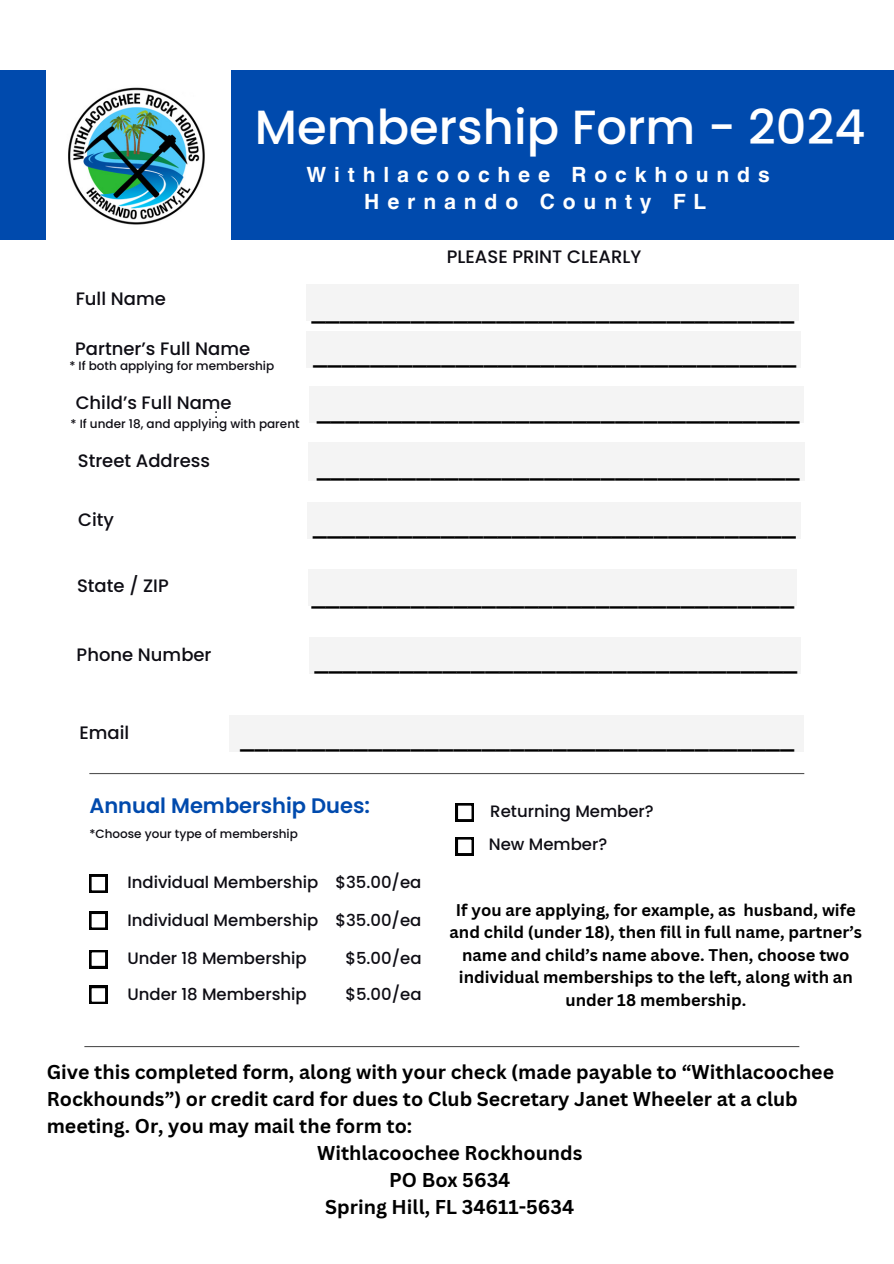
<style>
.page{position:relative;width:894px;height:1264px;background:#fff}
.page>*{position:absolute;margin:0;border:0;box-sizing:border-box;transform-origin:0 0}
.t1{font:500 48px "Poppins";color:#fff}
.t2{font:33px "Canva Sans";color:#000}
.t3{font:700 21px "Helvetica World";letter-spacing:.375em;color:#fff}
.t4{font:600 21px "Poppins";color:#004aad}
.t5{font:700 19.5px "Canva Sans";color:#000}
.t6{font:500 18px "Poppins";color:#0e0d14}
.t7{font:700 16.5px/22.5px "Canva Sans";color:#000;text-align:center}
.t8{font:500 16.5px "Poppins";color:#0e0d14}
.t9{font:500 12px "Poppins";color:#0e0d14}
</style>
<div class="page">
<div style="left:0;top:70px;width:893px;height:169px;background:#004aad"></div>
<div style="left:306px;top:284px;width:493px;height:37px;background:#f4f4f4"></div>
<div style="left:229px;top:714px;width:574px;height:37px;background:#f4f4f4"></div>
<hr style="left:84px;top:1045px;width:715px;height:2px;background:#545454">
<hr style="left:89px;top:773px;width:715px;height:1px;background:#545454">
<img style="left:47px;top:70px;width:183px;height:169px">
<svg style="left:89px;top:874px;width:18px;height:18px"></svg>
<div style="left:308px;top:442px;width:496px;height:39px;background:#f4f4f4"></div>
<div style="left:308px;top:501px;width:492px;height:37px;background:#f4f4f4"></div>
<div style="left:308px;top:569px;width:488px;height:37px;background:#f4f4f4"></div>
<div style="left:309px;top:637px;width:491px;height:37px;background:#f4f4f4"></div>
<div style="left:306px;top:331px;width:494px;height:37px;background:#f4f4f4"></div>
<div style="left:309px;top:385px;width:494px;height:37px;background:#f4f4f4"></div>
<svg style="left:89px;top:911px;width:18px;height:18px"></svg>
<svg style="left:455px;top:837px;width:18px;height:18px"></svg>
<svg style="left:455px;top:803px;width:18px;height:18px"></svg>
<svg style="left:89px;top:950px;width:18px;height:18px"></svg>
<svg style="left:89px;top:985px;width:18px;height:18px"></svg>
<h2 class="t1" style="left:255px;top:94px;width:611px">Membership Form - 2024</h2>
<h3 class="t3" style="left:306px;top:158px;width:464px">Withlacoochee Rockhounds</h3>
<h2 class="t6" style="left:76px;top:286px;width:92px">Full Name</h2>
<p class="t6" style="left:75px;top:336px;width:176px">Partner’s Full Name</p>
<p class="t9" style="left:69px;top:357px;width:206px">* If both applying for membership</p>
<h4 class="t6" style="left:76px;top:390px;width:157px">Child’s Full Name</h4>
<p class="t9" style="left:70px;top:416px;width:230px">* If under 18, and applying with parent</p>
<p class="t9" style="left:215px;top:406px;width:4px">:</p>
<p class="t6" style="left:78px;top:448px;width:134px">Street Address</p>
<h4 class="t3" style="left:364px;top:184px;width:343px">Hernando County FL</h4>
<p class="t6" style="left:446px;top:244px;width:196px">PLEASE PRINT CLEARLY</p>
<p class="t2" style="left:311px;top:284px;width:484px">__________________________________</p>
<h4 class="t2" style="left:313px;top:328px;width:484px">__________________________________</h4>
<h4 class="t2" style="left:316px;top:384px;width:484px">__________________________________</h4>
<h4 class="t2" style="left:316px;top:442px;width:484px">__________________________________</h4>
<h4 class="t6" style="left:78px;top:507px;width:37px">City</h4>
<h4 class="t2" style="left:313px;top:499px;width:484px">__________________________________</h4>
<p class="t6" style="left:77px;top:573px;width:93px">State / ZIP</p>
<h4 class="t2" style="left:311px;top:569px;width:484px">__________________________________</h4>
<h4 class="t6" style="left:77px;top:642px;width:136px">Phone Number</h4>
<h4 class="t2" style="left:314px;top:635px;width:484px">__________________________________</h4>
<p class="t6" style="left:79px;top:719px;width:51px">Email</p>
<h4 class="t2" style="left:240px;top:712px;width:555px">_______________________________________</h4>
<h1 class="t4" style="left:89px;top:790px;width:282px">Annual Membership Dues:</h1>
<h4 class="t9" style="left:89px;top:825px;width:210px">*Choose your type of membership</h4>
<p class="t8" style="left:127px;top:870px;width:295px">Individual Membership $35.00/ea</p>
<h4 class="t8" style="left:127px;top:908px;width:295px">Individual Membership $35.00/ea</h4>
<p class="t8" style="left:127px;top:946px;width:181px">Under 18 Membership</p>
<p class="t8" style="left:345px;top:946px;width:78px">$5.00/ea</p>
<h4 class="t8" style="left:127px;top:982px;width:181px">Under 18 Membership</h4>
<h4 class="t8" style="left:345px;top:982px;width:78px">$5.00/ea</h4>
<p class="t8" style="left:490px;top:800px;width:165px">Returning Member?</p>
<h4 class="t8" style="left:488px;top:832px;width:120px">New Member?</h4>
<h2 class="t7" style="left:449px;top:898px;width:414px">If you are applying, for example, as husband, wife and child (under 18), then fill in full name, partner’s name and child’s name above. Then, choose two individual memberships to the left, along with an under 18 membership.</h2>
<p class="t5" style="left:47px;top:1057px;width:788px">Give this completed form, along with your check (made payable to “Withlacoochee</p>
<p class="t5" style="left:47px;top:1084px;width:752px">Rockhounds”) or credit card for dues to Club Secretary Janet Wheeler at a club</p>
<p class="t5" style="left:47px;top:1111px;width:367px">meeting. Or, you may mail the form to:</p>
<p class="t5" style="left:317px;top:1138px;width:266px">Withlacoochee Rockhounds</p>
<p class="t5" style="left:389px;top:1165px;width:123px">PO Box 5634</p>
<p class="t5" style="left:325px;top:1192px;width:250px">Spring Hill, FL 34611-5634</p>
</div>
